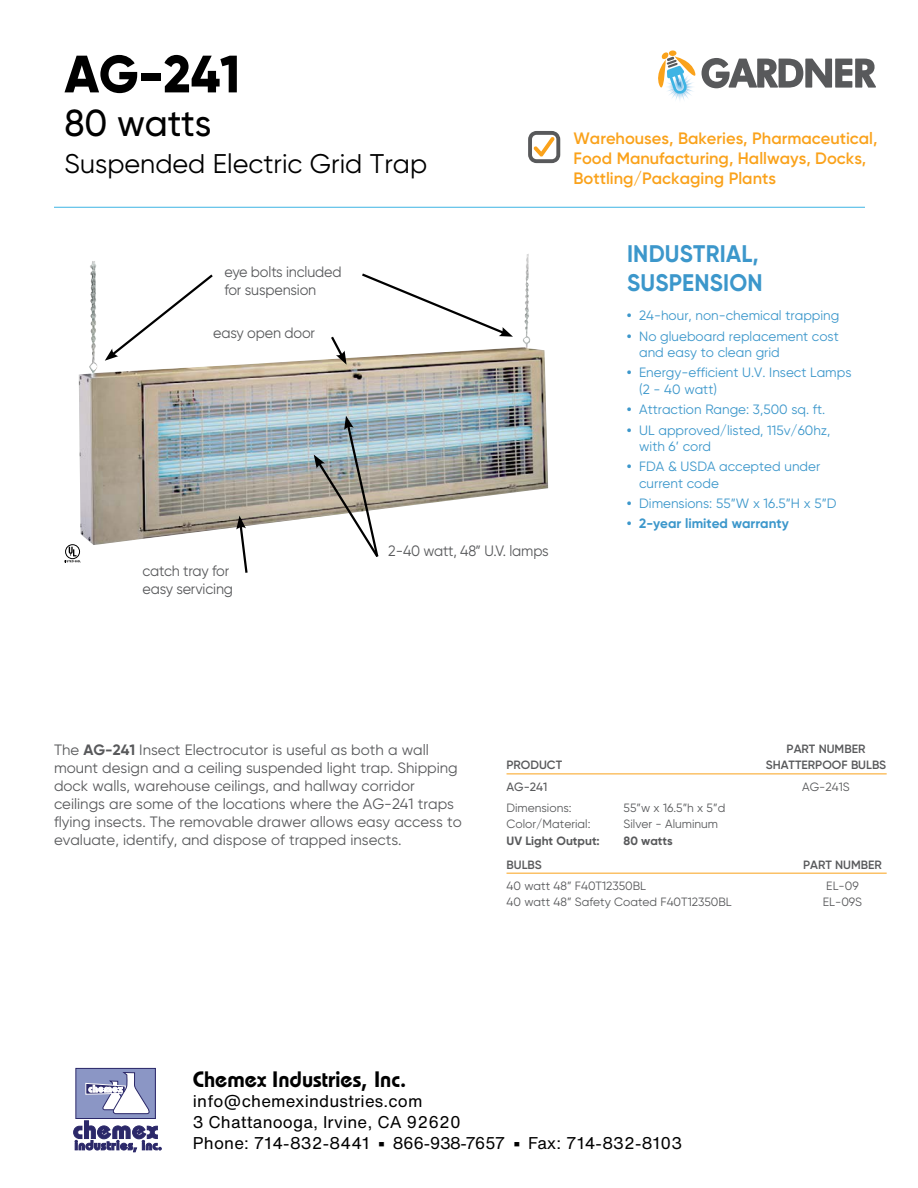
<style>
.page{position:relative;width:918px;height:1188px;background:#fff}
.page>*{position:absolute;margin:0;border:0;box-sizing:border-box;transform-origin:0 0}
.t1{font:800 52.5px "Gilroy";color:#000}
.t2{font:500 37.5px "Gilroy";letter-spacing:-.005em;color:#000}
.t3{font:27px "Gilroy";color:#000}
.t4{font:700 24px/28.8px "Gilroy";letter-spacing:.01em;color:#3c97cb;scale:.94 1}
.t5{font:600 22.35px "Bauhaus Std";color:#000}
.t6{font:16.8px/20.9px "Helvetica Now Text";letter-spacing:.01em;color:#000}
.t7{font:600 16.5px/19.8px "Gilroy";color:#faa21b}
.t8{font:15px/18px "Gilroy";color:#58595b}
.t9{font:15px/18px "Gilroy";color:#58595b;scale:.96 1}
.t10{font:13.5px/16.2px "Gilroy";color:#3c97cb}
.t11{font:700 13.5px "Gilroy";color:#3c97cb}
.t12{font:12px "Gilroy";color:#58595b}
.t13{font:600 12px "Gilroy";color:#58595b}
.t14{font:700 12px "Gilroy";color:#58595b}
.t15{font:500 12px "Gilroy";color:#58595b}
.s1{font-weight:700}
</style>
<div class="page">
<img style="left:79px;top:254px;width:469px;height:291px">
<svg style="left:236px;top:516px;width:13px;height:57px"></svg>
<svg style="left:329px;top:334px;width:18px;height:31px"></svg>
<svg style="left:105px;top:272px;width:110px;height:89px"></svg>
<svg style="left:360px;top:272px;width:153px;height:65px"></svg>
<img style="left:314px;top:416px;width:66px;height:141px">
<hr style="left:54px;top:207px;width:811px;height:1px;background:#3eb4e4">
<svg style="left:658px;top:52px;width:218px;height:48px"></svg>
<svg style="left:528px;top:131px;width:32px;height:32px"></svg>
<div style="left:65px;top:544px;width:15px;height:15px;border:1px solid #000;border-radius:50%"></div>
<svg style="left:64px;top:547px;width:17px;height:15px"></svg>
<hr style="left:507px;top:774px;width:380px;height:1px;background:#faa21b">
<hr style="left:507px;top:873px;width:380px;height:1px;background:#faa21b">
<div style="left:76px;top:1068px;width:79px;height:50px;background:#8b96c5"></div>
<div style="left:76px;top:1068px;width:80px;height:51px;border:1px solid #2b2869"></div>
<svg style="left:73px;top:1072px;width:88px;height:81px"></svg>
<h1 class="t1" style="left:64px;top:41px;width:177px">AG-241</h1>
<h2 class="t2" style="left:64px;top:100px;width:149px">80 watts</h2>
<h3 class="t3" style="left:64px;top:147px;width:364px">Suspended Electric Grid Trap</h3>
<p class="t9" style="left:224px;top:262px;width:124px">eye bolts included for suspension</p>
<p class="t9" style="left:213px;top:323px;width:108px">easy open door</p>
<p class="t9" style="left:143px;top:562px;width:96px">catch tray for easy servicing</p>
<p class="t9" style="left:388px;top:542px;width:169px">2-40 watt, 48” U.V. lamps</p>
<p class="t7" style="left:573px;top:128px;width:306px">Warehouses, Bakeries, Pharmaceutical,<br>Food Manufacturing, Hallways, Docks,<br>Bottling/Packaging Plants</p>
<h3 class="t4" style="left:627px;top:239px;width:146px">INDUSTRIAL,<br>SUSPENSION</h3>
<p class="t10" style="left:627px;top:307px;width:214px"><span class="s1">•</span> 24-hour, non-chemical trapping</p>
<p class="t10" style="left:639px;top:328px;width:201px;text-indent:-12px"><span class="s1">•</span> No glueboard replacement cost and easy to clean grid</p>
<p class="t10" style="left:639px;top:364px;width:214px;text-indent:-12px"><span class="s1">•</span> Energy-efficient U.V. Insect Lamps (2 - 40 watt)</p>
<p class="t10" style="left:627px;top:401px;width:200px"><span class="s1">•</span> Attraction Range: 3,500 sq. ft.</p>
<p class="t10" style="left:639px;top:422px;width:193px;text-indent:-12px"><span class="s1">•</span> UL approved/listed, 115v/60hz, with 6’ cord</p>
<p class="t10" style="left:639px;top:458px;width:183px;text-indent:-12px"><span class="s1">•</span> FDA &amp; USDA accepted under current code</p>
<p class="t10" style="left:627px;top:495px;width:211px"><span class="s1">•</span> Dimensions: 55”W x 16.5”H x 5”D</p>
<p class="t11" style="left:627px;top:515px;width:163px">• 2-year limited warranty</p>
<p class="t8" style="left:54px;top:741px;width:409px">The <span class="s1">AG-241</span> Insect Electrocutor is useful as both a wall mount design and a ceiling suspended light trap. Shipping dock walls, warehouse ceilings, and hallway corridor ceilings are some of the locations where the AG-241 traps flying insects. The removable drawer allows easy access to evaluate, identify, and dispose of trapped insects.</p>
<p class="t13" style="left:787px;top:741px;width:80px">PART NUMBER</p>
<p class="t13" style="left:507px;top:758px;width:57px">PRODUCT</p>
<p class="t13" style="left:766px;top:758px;width:122px">SHATTERPOOF BULBS</p>
<p class="t15" style="left:507px;top:779px;width:42px">AG-241</p>
<p class="t12" style="left:802px;top:779px;width:49px">AG-241S</p>
<p class="t12" style="left:507px;top:800px;width:67px">Dimensions:</p>
<p class="t12" style="left:624px;top:800px;width:103px">55”w x 16.5”h x 5”d</p>
<p class="t12" style="left:507px;top:817px;width:85px">Color/Material:</p>
<p class="t12" style="left:624px;top:817px;width:96px">Silver - Aluminum</p>
<p class="t14" style="left:507px;top:833px;width:95px">UV Light Output:</p>
<p class="t14" style="left:624px;top:833px;width:51px">80 watts</p>
<p class="t13" style="left:507px;top:857px;width:37px">BULBS</p>
<p class="t13" style="left:803px;top:857px;width:80px">PART NUMBER</p>
<p class="t12" style="left:507px;top:878px;width:141px">40 watt 48” F40T12350BL</p>
<p class="t12" style="left:826px;top:878px;width:34px">EL-09</p>
<p class="t12" style="left:507px;top:895px;width:227px">40 watt 48” Safety Coated F40T12350BL</p>
<p class="t12" style="left:823px;top:895px;width:41px">EL-09S</p>
<h3 class="t5" style="left:193px;top:1065px;width:215px">Chemex Industries, Inc.</h3>
<p class="t6" style="left:193px;top:1091px;width:491px">info@chemexindustries.com<br>3 Chattanooga, Irvine, CA 92620<br>Phone: 714-832-8441 <span class="s1">•</span> 866-938-7657 <span class="s1">•</span> Fax: 714-832-8103</p>
</div>
